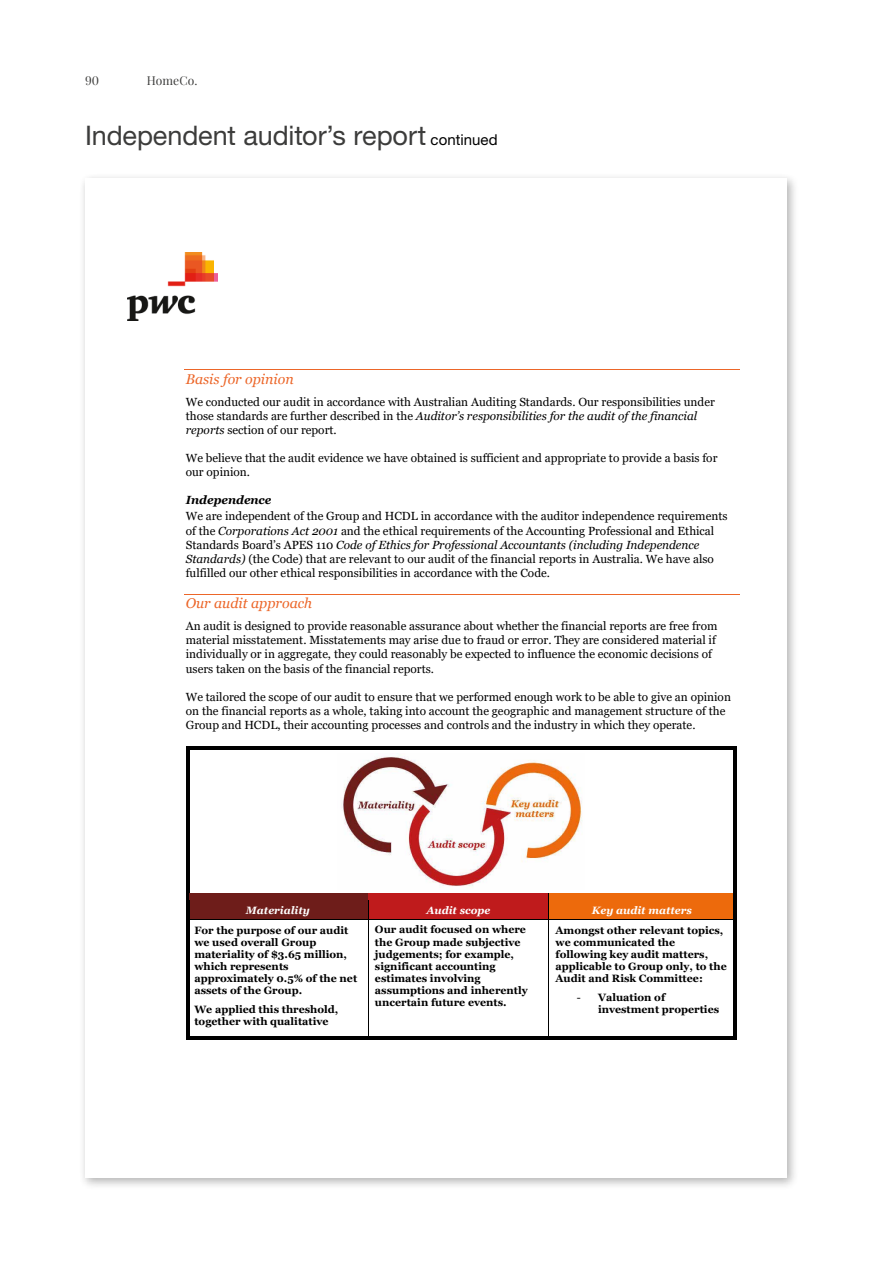
<style>
.page{position:relative;width:893px;height:1263px;background:#fff}
.page>*{position:absolute;margin:0;border:0;box-sizing:border-box;transform-origin:0 0}
.t1{font:27px "Helvetica Neue LT Std";letter-spacing:-.005em;color:#3c3c3b}
.t2{font:italic 14.1px "Georgia";color:#ec6629}
.t3{font:12px "Playfair Display";letter-spacing:.01em;color:#3c3c3b}
.t4{font:11.85px/14.1px "Georgia";color:#000}
.t5{font:italic 700 11.85px "Georgia";color:#000}
.t6{font:700 10.65px/12px "Georgia";color:#000}
.t7{font:italic 700 10.65px "Georgia";color:#fff}
.s1{font-size:15px;color:#000}
.s2{font-style:italic}
.s3{font-weight:400}
</style>
<div class="page">
<div style="left:79px;top:172px;width:720px;height:1018px;background:#000;opacity:.3"></div>
<div style="left:85px;top:182px;width:702px;height:992px;background:#fff"></div>
<img style="left:127px;top:252px;width:90px;height:68px">
<hr style="left:184px;top:369px;width:555px;height:1px;background:#ec6629">
<hr style="left:184px;top:594px;width:555px;height:1px;background:#ec6629">
<hr style="left:189px;top:746px;width:544px;height:3px;background:#000">
<svg style="left:733px;top:746px;width:4px;height:3px"></svg>
<hr style="left:186px;top:749px;width:3px;height:144px;background:#000">
<hr style="left:733px;top:749px;width:4px;height:144px;background:#000">
<div style="left:189px;top:894px;width:179px;height:25px;background:#6e1d1a"></div>
<div style="left:369px;top:894px;width:179px;height:25px;background:#bf1b1c"></div>
<div style="left:549px;top:894px;width:184px;height:25px;background:#ed6a0c"></div>
<svg style="left:186px;top:893px;width:3px;height:7px"></svg>
<div style="left:189px;top:893px;width:179px;height:7px;background:#6e1d1a"></div>
<div style="left:369px;top:893px;width:179px;height:7px;background:#bf1b1c"></div>
<div style="left:549px;top:893px;width:184px;height:7px;background:#ed6a0c"></div>
<svg style="left:733px;top:893px;width:4px;height:7px"></svg>
<hr style="left:186px;top:900px;width:3px;height:19px;background:#000">
<hr style="left:733px;top:900px;width:4px;height:19px;background:#000">
<hr style="left:189px;top:919px;width:179px;height:1px;background:#000">
<svg style="left:368px;top:893px;width:1px;height:27px"></svg>
<hr style="left:369px;top:919px;width:179px;height:1px;background:#000">
<svg style="left:548px;top:893px;width:1px;height:27px"></svg>
<hr style="left:549px;top:919px;width:184px;height:1px;background:#000">
<hr style="left:186px;top:920px;width:3px;height:116px;background:#000">
<hr style="left:189px;top:1036px;width:179px;height:3px;background:#000">
<hr style="left:368px;top:920px;width:1px;height:116px;background:#000">
<hr style="left:371px;top:1036px;width:177px;height:3px;background:#000">
<hr style="left:548px;top:920px;width:1px;height:116px;background:#000">
<svg style="left:548px;top:1036px;width:4px;height:3px"></svg>
<hr style="left:552px;top:1036px;width:181px;height:3px;background:#000">
<hr style="left:733px;top:920px;width:4px;height:116px;background:#000">
<svg style="left:733px;top:1036px;width:4px;height:3px"></svg>
<img style="left:342px;top:753px;width:240px;height:135px">
<p class="t3" style="left:85px;top:71px;width:16px">90</p>
<p class="t3" style="left:147px;top:71px;width:52px">HomeCo.</p>
<h1 class="t1" style="left:85px;top:119px;width:414px">Independent auditor’s report <span class="s1">continued</span></h1>
<p class="t2" style="left:186px;top:370px;width:109px">Basis for opinion</p>
<p class="t4" style="left:186px;top:395px;width:531px">We conducted our audit in accordance with Australian Auditing Standards. Our responsibilities under those standards are further described in the <span class="s2">Auditor’s responsibilities for the audit of the financial reports</span> section of our report.</p>
<p class="t4" style="left:186px;top:451px;width:533px">We believe that the audit evidence we have obtained is sufficient and appropriate to provide a basis for our opinion.</p>
<p class="t5" style="left:186px;top:492px;width:87px">Independence</p>
<p class="t4" style="left:186px;top:509px;width:543px">We are independent of the Group and HCDL in accordance with the auditor independence requirements of the <span class="s2">Corporations Act 2001</span> and the ethical requirements of the Accounting Professional and Ethical Standards Board’s APES 110 <span class="s2">Code of Ethics for Professional Accountants (including Independence Standards)</span> (the Code) that are relevant to our audit of the financial reports in Australia. We have also fulfilled our other ethical responsibilities in accordance with the Code.</p>
<p class="t2" style="left:186px;top:595px;width:128px">Our audit approach</p>
<p class="t4" style="left:186px;top:619px;width:533px">An audit is designed to provide reasonable assurance about whether the financial reports are free from material misstatement. Misstatements may arise due to fraud or error. They are considered material if individually or in aggregate, they could reasonably be expected to influence the economic decisions of users taken on the basis of the financial reports.</p>
<p class="t4" style="left:186px;top:690px;width:547px">We tailored the scope of our audit to ensure that we performed enough work to be able to give an opinion on the financial reports as a whole, taking into account the geographic and management structure of the<br>Group and HCDL, their accounting processes and controls and the industry in which they operate.</p>
<p class="t7" style="left:246px;top:903px;width:66px">Materiality</p>
<p class="t7" style="left:426px;top:903px;width:66px">Audit scope</p>
<p class="t7" style="left:592px;top:903px;width:102px">Key audit matters</p>
<p class="t6" style="left:194px;top:924px;width:164px">For the purpose of our audit we used overall Group materiality of $3.65 million, which represents approximately 0.5% of the net assets of the Group.</p>
<p class="t6" style="left:194px;top:1003px;width:146px">We applied this threshold, together with qualitative</p>
<p class="t6" style="left:375px;top:924px;width:154px">Our audit focused on where the Group made subjective judgements; for example, significant accounting estimates involving assumptions and inherently uncertain future events.</p>
<p class="t6" style="left:556px;top:924px;width:173px">Amongst other relevant topics, we communicated the following key audit matters, applicable to Group only, to the<br>Audit and Risk Committee:</p>
<p class="t6" style="left:598px;top:991px;width:123px;text-indent:-21px"><span class="s3">-</span> Valuation of investment properties</p>
</div>
